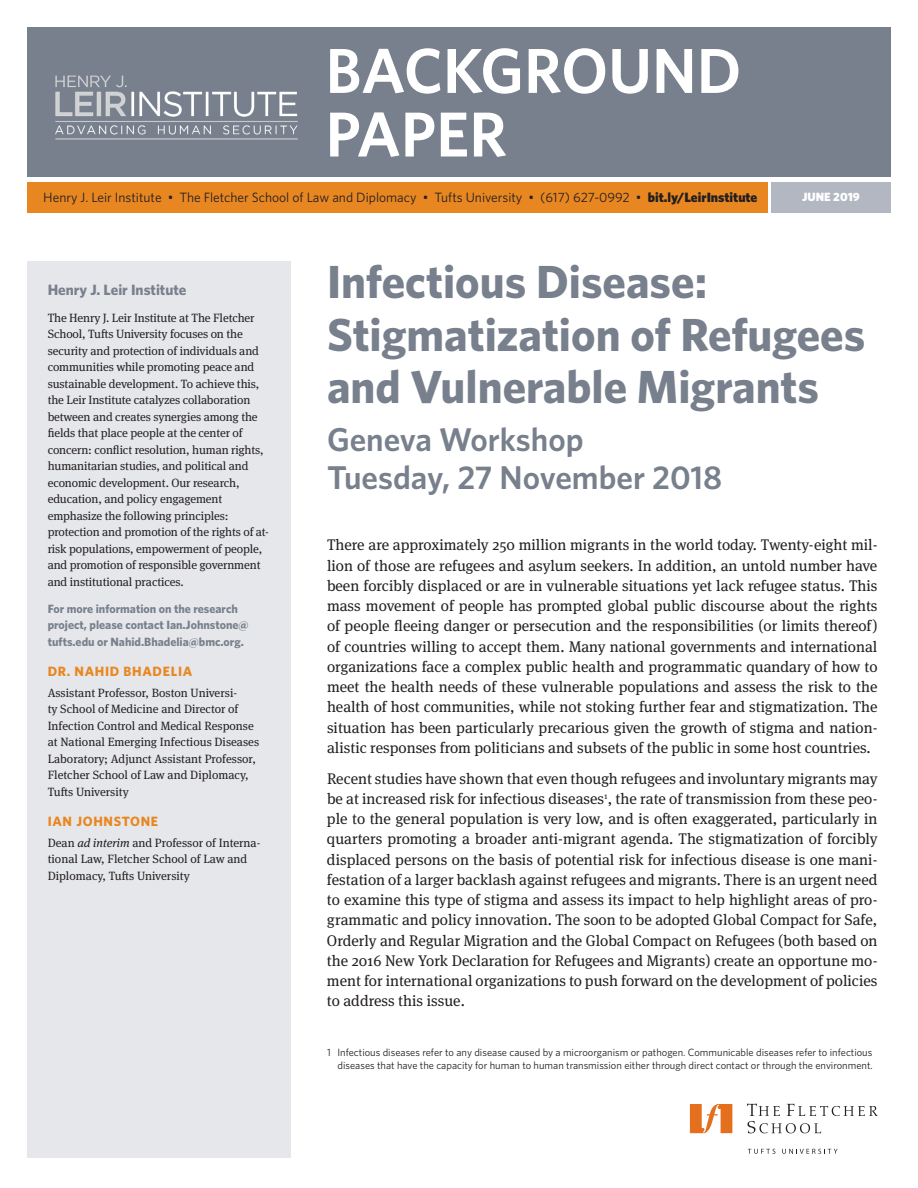
<style>
.page{position:relative;width:918px;height:1188px;background:#fff}
.page>*{position:absolute;margin:0;border:0;box-sizing:border-box;transform-origin:0 0}
.t1{font:600 63.6px/63.6px "Whitney";color:#fff}
.t2{font:700 46.5px/52.5px "Whitney";color:#77808c}
.t3{font:600 33px/37.5px "Whitney";color:#77808c}
.t4{font:15.3px/20.2px "Meta Serif Pro";color:#231f20;text-align:justify}
.t5{font:700 15px "Whitney";color:#77808c}
.t6{font:13.5px "Whitney";color:#231f20}
.t7{font:700 13.5px "Whitney";letter-spacing:.05em;color:#e88722}
.t8{font:12px/16.5px "Meta Serif Pro";letter-spacing:-.01em;color:#231f20}
.t9{font:700 12px/16.5px "Whitney";color:#77808c}
.t10{font:900 12px "Whitney";color:#fff}
.t11{font:10.5px/13.5px "Whitney";color:#231f20;text-align:right}
.s1{font-weight:900}
.s2{font-style:italic}
</style>
<div class="page">
<div style="left:27px;top:182px;width:864px;height:30px;background:#e88722"></div>
<div style="left:770px;top:182px;width:121px;height:30px;background:#b2b7c1"></div>
<div style="left:27px;top:27px;width:864px;height:150px;background:#77808c"></div>
<div style="left:27px;top:261px;width:264px;height:897px;background:#e6e7ea"></div>
<hr style="left:768px;top:182px;width:3px;height:40px;background:#fff">
<svg style="left:747px;top:1104px;width:131px;height:29px"></svg>
<svg style="left:690px;top:1104px;width:42px;height:29px"></svg>
<svg style="left:748px;top:1149px;width:27px;height:5px"></svg>
<svg style="left:782px;top:1149px;width:56px;height:5px"></svg>
<img style="left:55px;top:75px;width:243px;height:65px">
<h1 class="t1" style="left:326px;top:38px;width:418px">BACKGROUND<br>PAPER</h1>
<p class="t6" style="left:43px;top:188px;width:716px">Henry J. Leir Institute • The Fletcher School of Law and Diplomacy • Tufts University • (617) 627-0992 • <span class="s1">bit.ly/LeirInstitute</span></p>
<p class="t10" style="left:802px;top:189px;width:59px">JUNE 2019</p>
<p class="t5" style="left:48px;top:279px;width:140px">Henry J. Leir Institute</p>
<p class="t8" style="left:48px;top:309px;width:223px">The Henry J. Leir Institute at The Fletcher School, Tufts University focuses on the security and protection of individuals and communities while promoting peace and sustainable development. To achieve this, the Leir Institute catalyzes collaboration between and creates synergies among the fields that place people at the center of concern: conflict resolution, human rights, humanitarian studies, and political and economic development. Our research, education, and policy engagement emphasize the following principles: protection and promotion of the rights of at&shy;risk populations, empowerment of people, and promotion of responsible government and institutional practices.</p>
<p class="t9" style="left:48px;top:600px;width:202px">For more information on the research project, please contact Ian.Johnstone@ tufts.edu or Nahid.Bhadelia@bmc.org.</p>
<p class="t7" style="left:48px;top:662px;width:146px">DR. NAHID BHADELIA</p>
<p class="t8" style="left:48px;top:684px;width:213px">Assistant Professor, Boston Universi-<br>ty School of Medicine and Director of Infection Control and Medical Response at National Emerging Infectious Diseases Laboratory; Adjunct Assistant Professor, Fletcher School of Law and Diplomacy, Tufts University</p>
<p class="t7" style="left:48px;top:812px;width:112px">IAN JOHNSTONE</p>
<p class="t8" style="left:48px;top:834px;width:214px">Dean <span class="s2">ad interim</span> and Professor of Interna&shy;tional Law, Fletcher School of Law and<br>Diplomacy, Tufts University</p>
<h2 class="t2" style="left:327px;top:255px;width:540px">Infectious Disease:<br>Stigmatization of Refugees and Vulnerable Migrants</h2>
<h3 class="t3" style="left:327px;top:420px;width:397px">Geneva Workshop<br>Tuesday, 27 November 2018</h3>
<p class="t4" style="left:327px;top:534px;width:552px">There are approximately 250 million migrants in the world today. Twenty-eight mil&shy;lion of those are refugees and asylum seekers. In addition, an untold number have been forcibly displaced or are in vulnerable situations yet lack refugee status. This mass movement of people has prompted global public discourse about the rights of people fleeing danger or persecution and the responsibilities (or limits thereof) of countries willing to accept them. Many national governments and international organizations face a complex public health and programmatic quandary of how to meet the health needs of these vulnerable populations and assess the risk to the health of host communities, while not stoking further fear and stigmatization. The situation has been particularly precarious given the growth of stigma and nation&shy;alistic responses from politicians and subsets of the public in some host countries.</p>
<p class="t4" style="left:327px;top:767px;width:552px">Recent studies have shown that even though refugees and involuntary migrants may be at increased risk for infectious diseases<sup>1</sup>, the rate of transmission from these peo&shy;ple to the general population is very low, and is often exaggerated, particularly in quarters promoting a broader anti-migrant agenda. The stigmatization of forcibly displaced persons on the basis of potential risk for infectious disease is one mani&shy;festation of a larger backlash against refugees and migrants. There is an urgent need to examine this type of stigma and assess its impact to help highlight areas of pro&shy;grammatic and policy innovation. The soon to be adopted Global Compact for Safe, Orderly and Regular Migration and the Global Compact on Refugees (both based on the 2016 New York Declaration for Refugees and Migrants) create an opportune mo&shy;ment for international organizations to push forward on the development of policies to address this issue.</p>
<p class="t11" style="left:327px;top:1045px;width:547px">1 Infectious diseases refer to any disease caused by a microorganism or pathogen. Communicable diseases refer to infectious diseases that have the capacity for human to human transmission either through direct contact or through the environment.</p>
</div>
